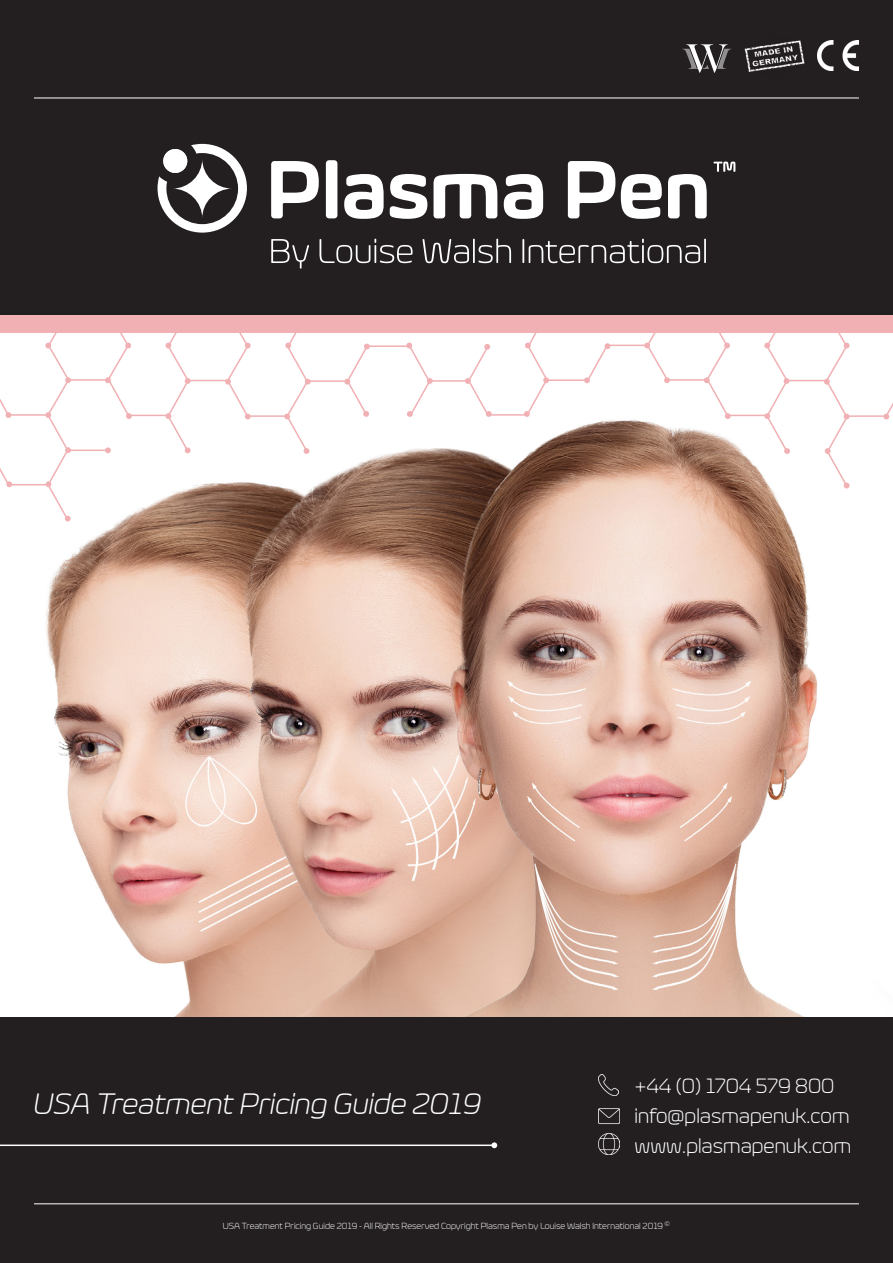
<style>
.page{position:relative;width:893px;height:1263px;background:#fff}
.page>*{position:absolute;margin:0;border:0;box-sizing:border-box;transform-origin:0 0}
.t1{font:italic 300 30px "Eurosoft W03";color:#fff}
.t2{font:300 21px "Eurosoft W03";color:#fff}
.t3{font:300 9px "Eurosoft W03";color:#fff}
</style>
<div class="page">
<div style="left:0;top:1016px;width:893px;height:247px;background:#231f20"></div>
<hr style="left:34px;top:1203px;width:825px;height:1px;background:#fff">
<img style="left:598px;top:1074px;width:21px;height:21px">
<img style="left:598px;top:1108px;width:21px;height:16px">
<img style="left:598px;top:1133px;width:21px;height:21px">
<img style="left:46px;top:451px;width:802px;height:565px">
<div style="left:0;top:0;width:893px;height:328px;background:#231f20"></div>
<svg style="left:271px;top:161px;width:48px;height:57px"></svg>
<svg style="left:326px;top:160px;width:11px;height:58px"></svg>
<svg style="left:344px;top:174px;width:40px;height:45px"></svg>
<svg style="left:390px;top:174px;width:37px;height:45px"></svg>
<svg style="left:434px;top:174px;width:63px;height:44px"></svg>
<svg style="left:504px;top:174px;width:39px;height:45px"></svg>
<svg style="left:568px;top:161px;width:47px;height:57px"></svg>
<svg style="left:621px;top:174px;width:41px;height:45px"></svg>
<svg style="left:668px;top:174px;width:39px;height:44px"></svg>
<svg style="left:271px;top:239px;width:38px;height:30px"></svg>
<svg style="left:319px;top:239px;width:94px;height:24px"></svg>
<svg style="left:423px;top:239px;width:88px;height:24px"></svg>
<svg style="left:522px;top:239px;width:184px;height:24px"></svg>
<svg style="left:158px;top:144px;width:89px;height:89px"></svg>
<svg style="left:714px;top:162px;width:21px;height:10px"></svg>
<img style="left:818px;top:41px;width:41px;height:30px">
<img style="left:744px;top:40px;width:61px;height:32px">
<svg style="left:682px;top:44px;width:49px;height:29px"></svg>
<hr style="left:34px;top:98px;width:825px;height:1px;background:#fff">
<div style="left:0;top:315px;width:893px;height:18px;background:#f1b0b3"></div>
<hr style="left:367px;top:345px;width:40px;height:2px;background:#f1b0b3">
<svg style="left:0;top:333px;width:370px;height:188px"></svg>
<svg style="left:406px;top:333px;width:487px;height:155px"></svg>
<hr style="left:0;top:1144px;width:494px;height:2px;background:#fff">
<svg style="left:491px;top:1142px;width:6px;height:6px"></svg>
<p class="t1" style="left:34px;top:1087px;width:449px">USA Treatment Pricing Guide 2019</p>
<p class="t2" style="left:634px;top:1074px;width:201px">+44 (0) 1704 579 800</p>
<p class="t2" style="left:634px;top:1104px;width:216px">info@plasmapenuk.com</p>
<p class="t2" style="left:634px;top:1134px;width:218px">www.plasmapenuk.com</p>
<p class="t3" style="left:223px;top:1221px;width:449px">USA Treatment Pricing Guide 2019 - All Rights Reserved Copyright Plasma Pen by Louise Walsh International 2019 <sup>©</sup></p>
</div>
